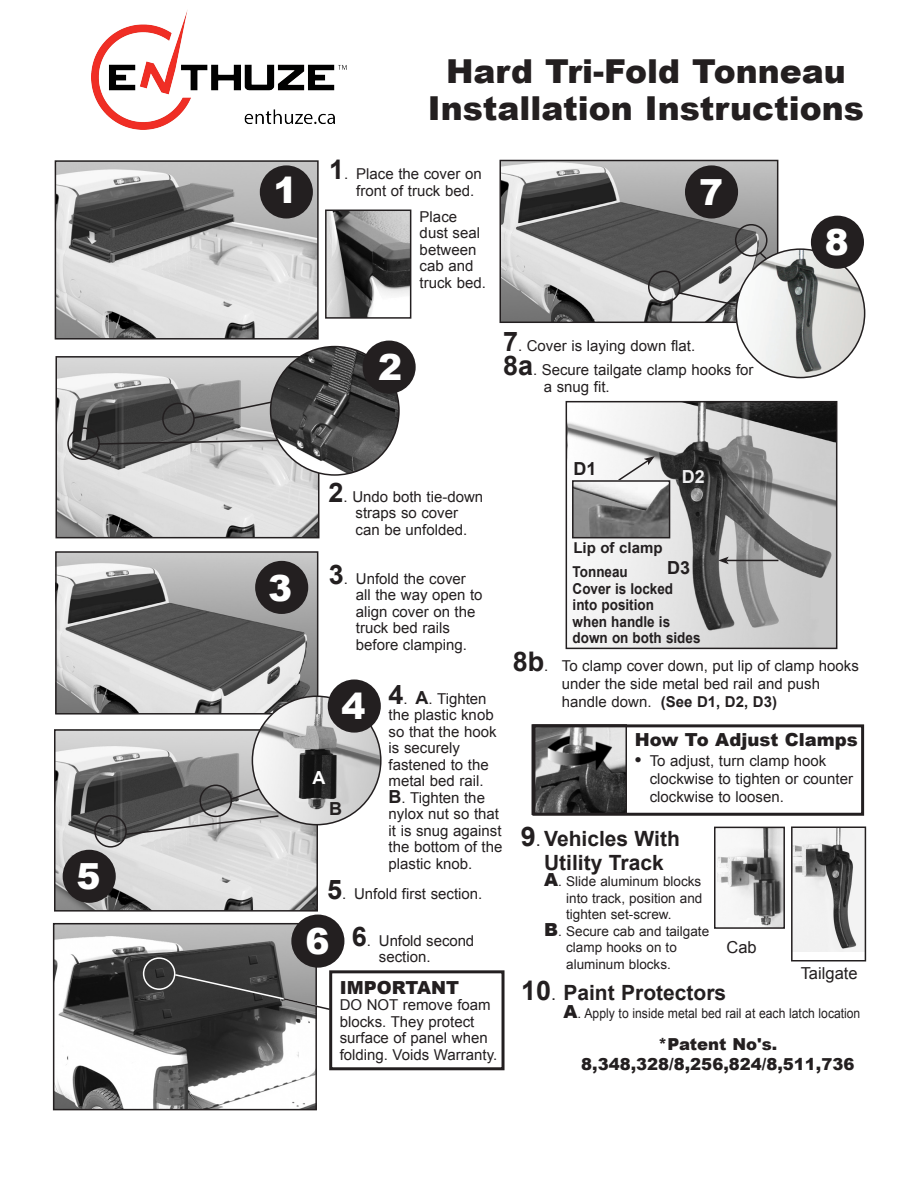
<style>
.page{position:relative;width:918px;height:1188px;background:#fff}
.page>*{position:absolute;margin:0;border:0;box-sizing:border-box;transform-origin:0 0}
.t1{font:900 36px "Arial";color:#fff}
.t2{font:900 33px "Arial";color:#231f20}
.t3{font:700 21px "Arial";color:#231f20}
.t4{font:900 18px "Arial";color:#231f20}
.t5{font:700 18px "Arial";color:#231f20}
.t6{font:700 18px "Arial";color:#eeeeef}
.t7{font:700 18px "Arial";color:#fff}
.t8{font:900 16.5px "Arial";color:#231f20}
.t9{font:16.5px "Arial";color:#231f20}
.t10{font:15px/16.5px "Arial";color:#231f20}
.t11{font:700 15px "Arial";color:#231f20;scale:.9 1}
.t12{font:700 15px "Arial";color:#231f20}
.t13{font:13.5px "Arial";color:#231f20}
.s1{font-weight:700;font-size:27px}
.s2{font-weight:700;font-size:18px}
.s3{font-weight:400}
.s4{font-size:27px}
.s5{font-weight:400;font-size:18px}
.s6{font-weight:900;font-size:18px}
</style>
<div class="page">
<img style="left:56px;top:926px;width:258px;height:181px">
<div style="left:53px;top:923px;width:264px;height:187px;border:2px solid #231f20"></div>
<img style="left:569px;top:404px;width:265px;height:242px">
<div style="left:566px;top:401px;width:271px;height:248px;border:2px solid #231f20"></div>
<svg style="left:617px;top:456px;width:38px;height:24px"></svg>
<img style="left:503px;top:163px;width:272px;height:157px">
<div style="left:500px;top:160px;width:278px;height:163px;border:2px solid #231f20"></div>
<img style="left:58px;top:359px;width:258px;height:176px">
<div style="left:55px;top:356px;width:264px;height:182px;border:2px solid #231f20"></div>
<div style="left:291px;top:915px;width:53px;height:53px;background:#231f20;border-radius:50%"></div>
<div style="left:685px;top:165px;width:53px;height:54px;background:#231f20;border-radius:50%"></div>
<svg style="left:96px;top:438px;width:185px;height:8px"></svg>
<div style="left:67px;top:427px;width:33px;height:33px;border:2px solid #231f20;border-radius:50%"></div>
<div style="left:162px;top:403px;width:33px;height:32px;border:2px solid #231f20;border-radius:50%"></div>
<svg style="left:192px;top:400px;width:79px;height:20px;background:#8a8a8a"></svg>
<svg style="left:676px;top:291px;width:62px;height:16px"></svg>
<div style="left:735px;top:224px;width:33px;height:33px;border:2px solid #231f20;border-radius:50%"></div>
<div style="left:648px;top:271px;width:33px;height:32px;border:2px solid #231f20;border-radius:50%"></div>
<svg style="left:758px;top:251px;width:11px;height:10px"></svg>
<img style="left:58px;top:554px;width:257px;height:158px">
<div style="left:55px;top:551px;width:263px;height:164px;border:2px solid #231f20"></div>
<div style="left:255px;top:561px;width:53px;height:53px;background:#231f20;border-radius:50%"></div>
<img style="left:57px;top:732px;width:258px;height:177px">
<div style="left:54px;top:729px;width:264px;height:183px;border:2px solid #231f20"></div>
<img style="left:58px;top:163px;width:258px;height:174px">
<div style="left:55px;top:160px;width:264px;height:180px;border:2px solid #231f20"></div>
<div style="left:63px;top:850px;width:53px;height:53px;background:#231f20;border-radius:50%"></div>
<svg style="left:229px;top:787px;width:32px;height:14px"></svg>
<div style="left:199px;top:785px;width:33px;height:32px;border:2px solid #231f20;border-radius:50%"></div>
<div style="left:94px;top:815px;width:33px;height:33px;border:2px solid #231f20;border-radius:50%"></div>
<svg style="left:125px;top:814px;width:155px;height:22px;background:#a4a4a4"></svg>
<img style="left:271px;top:347px;width:128px;height:128px;border-radius:64px">
<div style="left:363px;top:341px;width:53px;height:53px;background:#231f20;border-radius:50%"></div>
<hr style="left:726px;top:560px;width:52px;height:1px;background:#231f20">
<svg style="left:718px;top:557px;width:11px;height:7px"></svg>
<img style="left:717px;top:830px;width:65px;height:96px">
<div style="left:714px;top:827px;width:71px;height:102px;border:2px solid #231f20"></div>
<img style="left:794px;top:829px;width:69px;height:122px">
<div style="left:791px;top:826px;width:75px;height:136px;border:2px solid #231f20"></div>
<img style="left:536px;top:728px;width:88px;height:84px">
<div style="left:532px;top:724px;width:95px;height:91px;border:2px solid #231f20"></div>
<img style="left:575px;top:483px;width:92px;height:52px">
<div style="left:572px;top:480px;width:98px;height:58px;border:2px solid #231f20"></div>
<div style="left:260px;top:165px;width:53px;height:54px;background:#231f20;border-radius:50%"></div>
<div style="left:143px;top:957px;width:32px;height:33px;border:2px solid #fff;border-radius:50%"></div>
<div style="left:329px;top:970px;width:176px;height:100px;border:3px solid #231f20"></div>
<svg style="left:173px;top:973px;width:158px;height:38px;background:#5e5e5e"></svg>
<img style="left:736px;top:249px;width:129px;height:129px;border-radius:64px">
<div style="left:811px;top:216px;width:53px;height:53px;background:#231f20;border-radius:50%"></div>
<img style="left:328px;top:213px;width:80px;height:103px">
<div style="left:325px;top:210px;width:86px;height:109px;border:2px solid #231f20"></div>
<img style="left:252px;top:696px;width:129px;height:129px;border-radius:64px">
<div style="left:328px;top:680px;width:53px;height:53px;background:#231f20;border-radius:50%"></div>
<div style="left:532px;top:724px;width:332px;height:92px;border:3px solid #231f20"></div>
<img style="left:91px;top:10px;width:256px;height:119px">
<p class="t1" style="left:77px;top:850px;width:26px">5</p>
<p class="t1" style="left:274px;top:164px;width:26px">1</p>
<p class="t2" style="left:446px;top:47px;width:401px">Hard Tri-Fold Tonneau</p>
<p class="t2" style="left:428px;top:84px;width:438px">Installation Instructions</p>
<p class="t10" style="left:356px;top:166px;width:127px;text-indent:-27px"><span class="s1">1</span>. Place the cover on front of truck bed.</p>
<p class="t10" style="left:420px;top:209px;width:39px">Place</p>
<p class="t10" style="left:420px;top:225px;width:68px">dust seal between cab and truck bed.</p>
<p class="t1" style="left:378px;top:341px;width:26px">2</p>
<p class="t1" style="left:699px;top:166px;width:26px">7</p>
<p class="t10" style="left:503px;top:338px;width:194px"><span class="s1">7</span>. Cover is laying down flat.</p>
<p class="t10" style="left:503px;top:362px;width:252px"><span class="s1">8a</span>. Secure tailgate clamp hooks for</p>
<p class="t10" style="left:544px;top:378px;width:67px">a snug fit.</p>
<p class="t10" style="left:356px;top:488px;width:129px;text-indent:-27px"><span class="s1">2</span>. Undo both tie-down straps so cover can be unfolded.</p>
<p class="t5" style="left:573px;top:457px;width:25px">D1</p>
<p class="t6" style="left:682px;top:465px;width:25px">D2</p>
<p class="t1" style="left:825px;top:216px;width:26px">8</p>
<p class="t1" style="left:268px;top:562px;width:26px">3</p>
<p class="t10" style="left:356px;top:570px;width:128px;text-indent:-27px"><span class="s1">3</span>. Unfold the cover all the way open to</p>
<p class="t10" style="left:356px;top:603px;width:121px">align cover on the truck bed rails before clamping.</p>
<p class="t10" style="left:389px;top:691px;width:109px"><span class="s1">4</span>. <span class="s2">A</span>. Tighten the plastic knob so that the hook is securely</p>
<p class="t10" style="left:389px;top:757px;width:102px">fastened to the metal bed rail.</p>
<p class="t10" style="left:389px;top:790px;width:115px"><span class="s2">B</span>. Tighten the nylox nut so that it is snug against the bottom of the plastic knob.</p>
<p class="t10" style="left:327px;top:886px;width:157px"><span class="s1">5</span>. Unfold first section.</p>
<p class="t10" style="left:379px;top:932px;width:97px;text-indent:-27px"><span class="s1">6</span>. Unfold second section.</p>
<p class="t1" style="left:342px;top:680px;width:26px">4</p>
<p class="t7" style="left:312px;top:766px;width:14px">A</p>
<p class="t5" style="left:329px;top:796px;width:14px">B</p>
<p class="t1" style="left:305px;top:915px;width:26px">6</p>
<p class="t4" style="left:340px;top:974px;width:121px">IMPORTANT</p>
<p class="t10" style="left:340px;top:997px;width:153px">DO NOT remove foam</p>
<p class="t10" style="left:340px;top:1013px;width:150px">blocks. They protect surface of panel when</p>
<p class="t10" style="left:340px;top:1046px;width:159px">folding. Voids Warranty.</p>
<p class="t12" style="left:573px;top:538px;width:91px">Lip of clamp</p>
<p class="t11" style="left:573px;top:562px;width:63px">Tonneau</p>
<p class="t11" style="left:573px;top:579px;width:113px">Cover is locked</p>
<p class="t11" style="left:573px;top:595px;width:92px">into position</p>
<p class="t11" style="left:573px;top:612px;width:110px">when handle is</p>
<p class="t11" style="left:573px;top:628px;width:144px">down on both sides</p>
<p class="t5" style="left:667px;top:555px;width:25px">D3</p>
<p class="t10" style="left:562px;top:657px;width:298px;line-height:18px;text-indent:-49px"><span class="s1">8b</span>. To clamp cover down, put lip of clamp hooks under the side metal bed rail and push</p>
<p class="t12" style="left:562px;top:692px;width:217px"><span class="s3">handle down.</span> (See D1, D2, D3)</p>
<p class="t4" style="left:635px;top:726px;width:225px">How To Adjust Clamps</p>
<p class="t10" style="left:635px;top:752px;width:193px">● To adjust, turn clamp hook</p>
<p class="t10" style="left:650px;top:770px;width:205px">clockwise to tighten or counter</p>
<p class="t10" style="left:650px;top:788px;width:136px">clockwise to loosen.</p>
<p class="t3" style="left:521px;top:824px;width:161px"><span class="s4">9</span><span class="s5">.</span> Vehicles With</p>
<p class="t3" style="left:544px;top:848px;width:121px">Utility Track</p>
<p class="t13" style="left:544px;top:873px;width:159px"><span class="s6">A</span>. Slide aluminum blocks</p>
<p class="t13" style="left:566px;top:889px;width:138px">into track, position and</p>
<p class="t13" style="left:566px;top:906px;width:107px">tighten set-screw.</p>
<p class="t13" style="left:544px;top:922px;width:167px"><span class="s6">B</span>. Secure cab and tailgate</p>
<p class="t13" style="left:566px;top:939px;width:112px">clamp hooks on to</p>
<p class="t13" style="left:566px;top:955px;width:106px">aluminum blocks.</p>
<p class="t9" style="left:727px;top:936px;width:32px">Cab</p>
<p class="t9" style="left:801px;top:962px;width:58px">Tailgate</p>
<p class="t3" style="left:521px;top:978px;width:207px"><span class="s4">10</span><span class="s5">.</span> Paint Protectors</p>
<p class="t13" style="left:563px;top:1004px;width:299px"><span class="s6">A</span>. Apply to inside metal bed rail at each latch location</p>
<p class="t8" style="left:658px;top:1032px;width:121px">*Patent No's.</p>
<p class="t8" style="left:581px;top:1052px;width:275px">8,348,328/8,256,824/8,511,736</p>
</div>
